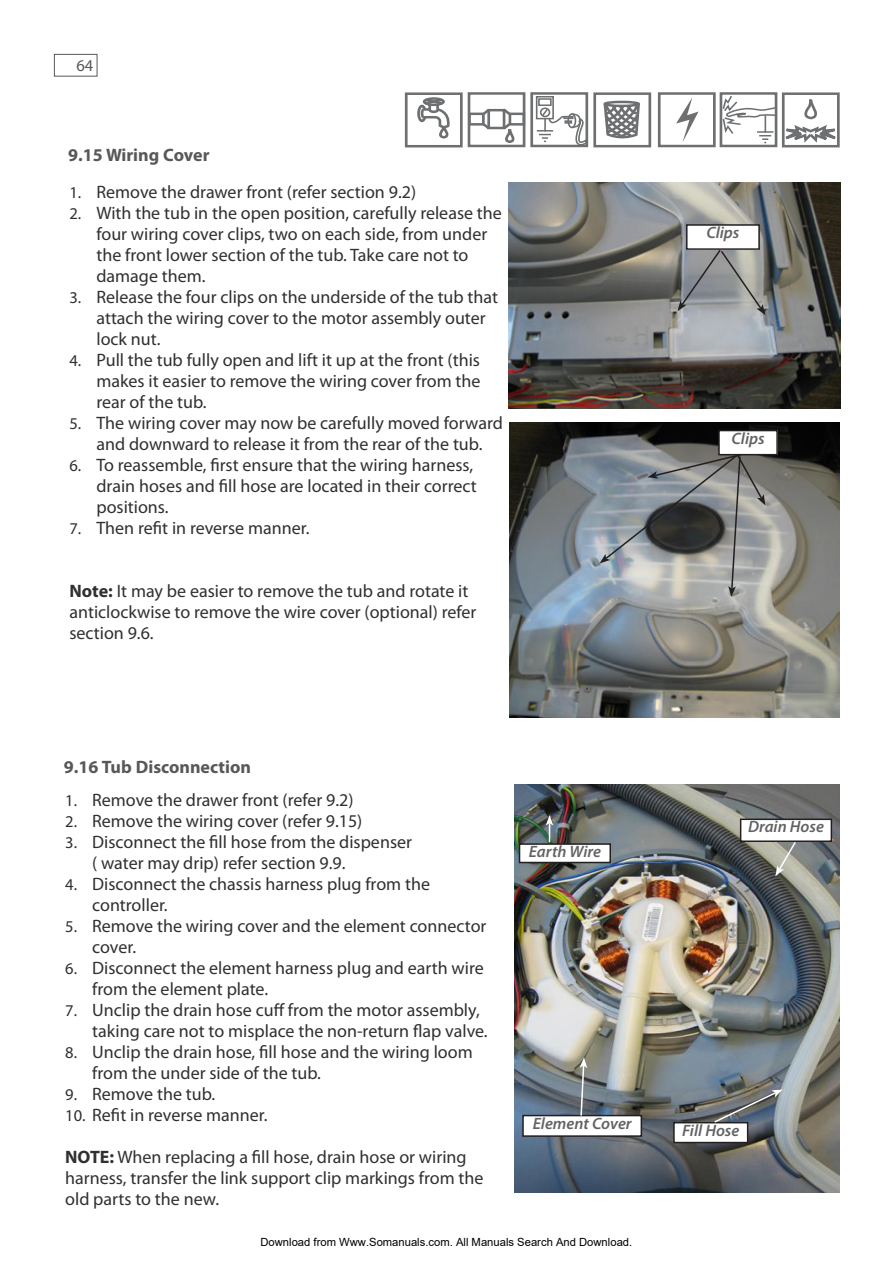
<style>
.page{position:relative;width:893px;height:1263px;background:#fff}
.page>*{position:absolute;margin:0;border:0;box-sizing:border-box;transform-origin:0 0}
.COPY{font:18px/21px "Myriad Pro";color:#312f30}
.HEADING_2{font:700 18px "Myriad Pro";color:#57585a}
.HEADING_3{font:italic 600 16.5px "Myriad Pro";color:#636366}
.t1{font:16.5px "Myriad Pro";color:#57585a}
.t2{font:11.25px "Arial";color:#000}
.s1{font-size:16.5px}
.s2{font-weight:700}
</style>
<div class="page">
<div style="left:54px;top:54px;width:43px;height:23px;border:1px solid #57585a"></div>
<img style="left:509px;top:183px;width:331px;height:225px">
<img style="left:510px;top:423px;width:330px;height:295px">
<div style="left:719px;top:431px;width:58px;height:24px;background:#fff"></div>
<div style="left:718px;top:430px;width:60px;height:25px;border:2px solid #231f20"></div>
<svg style="left:600px;top:453px;width:165px;height:144px;background:#8a8e90"></svg>
<div style="left:687px;top:225px;width:72px;height:24px;background:#fff"></div>
<div style="left:686px;top:224px;width:74px;height:26px;border:2px solid #231f20"></div>
<svg style="left:677px;top:248px;width:88px;height:67px;background:#929495"></svg>
<img style="left:514px;top:784px;width:326px;height:408px">
<div style="left:674px;top:1123px;width:74px;height:19px;background:#fff"></div>
<div style="left:673px;top:1122px;width:75px;height:21px;border:2px solid #231f20"></div>
<svg style="left:713px;top:1089px;width:70px;height:35px;background:#71777b"></svg>
<div style="left:741px;top:819px;width:90px;height:22px;background:#fff"></div>
<div style="left:740px;top:818px;width:92px;height:24px;border:2px solid #231f20"></div>
<svg style="left:775px;top:840px;width:22px;height:36px"></svg>
<div style="left:523px;top:1115px;width:118px;height:21px;background:#fff"></div>
<div style="left:522px;top:1115px;width:120px;height:22px;border:2px solid #231f20"></div>
<svg style="left:580px;top:1057px;width:7px;height:60px"></svg>
<div style="left:519px;top:844px;width:91px;height:18px;background:#fff"></div>
<div style="left:519px;top:843px;width:92px;height:20px;border:2px solid #231f20"></div>
<svg style="left:546px;top:815px;width:7px;height:27px"></svg>
<svg style="left:721px;top:92px;width:119px;height:56px"></svg>
<div style="left:658px;top:92px;width:58px;height:55px;border:3px solid #6d6f71"></div>
<svg style="left:676px;top:97px;width:22px;height:45px"></svg>
<div style="left:593px;top:92px;width:58px;height:55px;border:3px solid #6d6f71"></div>
<svg style="left:603px;top:101px;width:37px;height:38px"></svg>
<div style="left:530px;top:92px;width:58px;height:55px;border:3px solid #6d6f71"></div>
<div style="left:536px;top:96px;width:18px;height:23px;border:2px solid #6d6f71"></div>
<svg style="left:537px;top:92px;width:57px;height:53px"></svg>
<div style="left:468px;top:92px;width:57px;height:55px;border:3px solid #6d6f71"></div>
<div style="left:468px;top:113px;width:17px;height:13px;border:3px solid #6d6f71"></div>
<div style="left:509px;top:113px;width:16px;height:13px;border:3px solid #6d6f71"></div>
<div style="left:487px;top:109px;width:18px;height:20px;border:3px solid #6d6f71"></div>
<svg style="left:480px;top:108px;width:13px;height:22px"></svg>
<svg style="left:500px;top:108px;width:14px;height:34px"></svg>
<div style="left:405px;top:92px;width:58px;height:55px;border:3px solid #6d6f71"></div>
<svg style="left:417px;top:97px;width:33px;height:41px"></svg>
<p class="t1" style="left:76px;top:55px;width:18px">64</p>
<p class="HEADING_2" style="left:68px;top:143px;width:143px">9.15 Wiring Cover</p>
<p class="COPY" style="left:69px;top:181px;width:348px"><span class="s1">1.</span> Remove the drawer front (refer section 9.2)</p>
<p class="COPY" style="left:96px;top:202px;width:407px;text-indent:-27px"><span class="s1">2.</span> With the tub in the open position, carefully release the four wiring cover clips, two on each side, from under the front lower section of the tub. Take care not to damage them.</p>
<p class="COPY" style="left:96px;top:286px;width:403px;text-indent:-27px"><span class="s1">3.</span> Release the four clips on the underside of the tub that attach the wiring cover to the motor assembly outer lock nut.</p>
<p class="COPY" style="left:96px;top:349px;width:386px;text-align:justify;text-indent:-27px"><span class="s1">4.</span> Pull the tub fully open and lift it up at the front (this makes it easier to remove the wiring cover from the rear of the tub.</p>
<p class="COPY" style="left:69px;top:412px;width:435px;text-align:center"><span class="s1">5.</span> The wiring cover may now be carefully moved forward and downward to release it from the rear of the tub.</p>
<p class="COPY" style="left:96px;top:454px;width:382px;text-indent:-27px"><span class="s1">6.</span> To reassemble, first ensure that the wiring harness, drain hoses and fill hose are located in their correct positions.</p>
<p class="COPY" style="left:69px;top:517px;width:241px"><span class="s1">7.</span> Then refit in reverse manner.</p>
<p class="COPY" style="left:69px;top:580px;width:408px"><span class="s2">Note:</span> It may be easier to remove the tub and rotate it anticlockwise to remove the wire cover (optional) refer section 9.6.</p>
<p class="HEADING_2" style="left:64px;top:755px;width:189px">9.16 Tub Disconnection</p>
<p class="COPY" style="left:65px;top:789px;width:290px"><span class="s1">1.</span> Remove the drawer front (refer 9.2)</p>
<p class="COPY" style="left:65px;top:810px;width:299px"><span class="s1">2.</span> Remove the wiring cover (refer 9.15)</p>
<p class="COPY" style="left:92px;top:831px;width:321px;text-indent:-27px"><span class="s1">3.</span> Disconnect the fill hose from the dispenser ( water may drip) refer section 9.9.</p>
<p class="COPY" style="left:92px;top:873px;width:339px;text-indent:-27px"><span class="s1">4.</span> Disconnect the chassis harness plug from the controller.</p>
<p class="COPY" style="left:92px;top:915px;width:396px;text-indent:-27px"><span class="s1">5.</span> Remove the wiring cover and the element connector cover.</p>
<p class="COPY" style="left:92px;top:957px;width:393px;text-indent:-27px"><span class="s1">6.</span> Disconnect the element harness plug and earth wire from the element plate.</p>
<p class="COPY" style="left:92px;top:999px;width:397px;text-indent:-27px"><span class="s1">7.</span> Unclip the drain hose cuff from the motor assembly, taking care not to misplace the non-return flap valve.</p>
<p class="COPY" style="left:92px;top:1041px;width:382px;text-indent:-27px"><span class="s1">8.</span> Unclip the drain hose, fill hose and the wiring loom from the under side of the tub.</p>
<p class="COPY" style="left:65px;top:1083px;width:152px"><span class="s1">9.</span> Remove the tub.</p>
<p class="COPY" style="left:65px;top:1104px;width:204px"><span class="s1">10.</span> Refit in reverse manner.</p>
<p class="COPY" style="left:65px;top:1146px;width:420px"><span class="s2">NOTE:</span> When replacing a fill hose, drain hose or wiring harness, transfer the link support clip markings from the old parts to the new.</p>
<p class="HEADING_3" style="left:529px;top:841px;width:74px">Earth Wire</p>
<p class="HEADING_3" style="left:533px;top:1113px;width:100px">Element Cover</p>
<p class="t2" style="left:260px;top:1235px;width:373px">Download from Www.Somanuals.com. All Manuals Search And Download.</p>
<p class="HEADING_3" style="left:706px;top:222px;width:35px">Clips</p>
<p class="HEADING_3" style="left:731px;top:428px;width:35px">Clips</p>
<p class="HEADING_3" style="left:748px;top:816px;width:77px">Drain Hose</p>
<p class="HEADING_3" style="left:682px;top:1120px;width:59px">Fill Hose</p>
</div>
